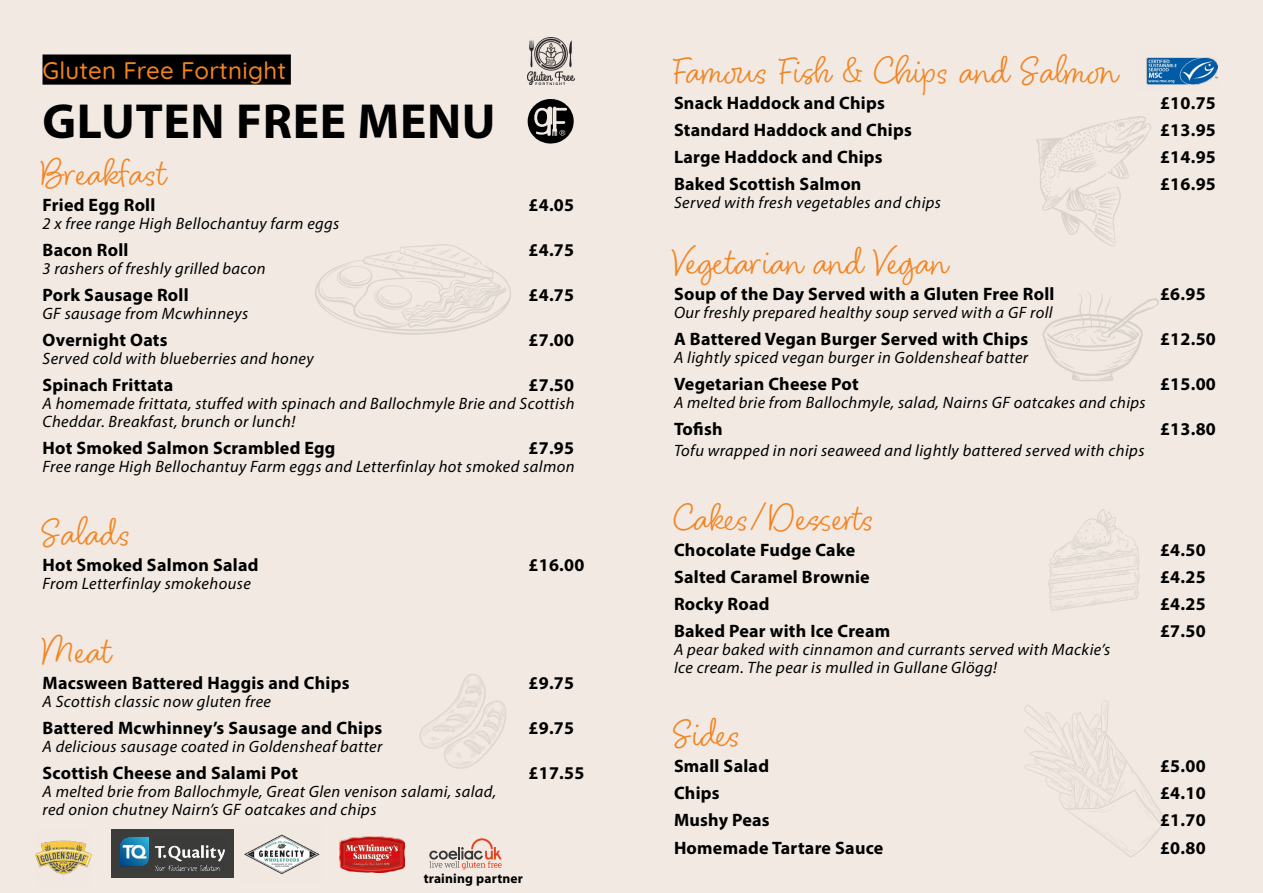
<style>
.page{position:relative;width:1263px;height:893px;background:#f1e9e2}
.page>*{position:absolute;margin:0;border:0;box-sizing:border-box;transform-origin:0 0}
.t1{font:49.5px "Myriad Variable Concept";letter-spacing:.015em;color:#000}
.t2{font:39px "Blithe";letter-spacing:.02em;color:#f18422}
.t3{font:300 24px "Quicksand";letter-spacing:.01em;color:#f18422}
.t4{font:18px "Myriad Variable Concept";letter-spacing:.015em;color:#000}
.t5{font:italic 16.5px/18px "Myriad Variable Concept";letter-spacing:.025em;color:#000}
.t6{font:13.5px "Myriad Variable Concept";letter-spacing:.015em;color:#000}
</style>
<div class="page">
<img style="left:1146px;top:57px;width:71px;height:28px">
<div style="left:43px;top:54px;width:248px;height:31px;background:#000"></div>
<img style="left:527px;top:38px;width:47px;height:47px">
<svg style="left:527px;top:99px;width:47px;height:45px"></svg>
<img style="left:1024px;top:700px;width:141px;height:157px">
<img style="left:1048px;top:509px;width:92px;height:102px">
<img style="left:419px;top:674px;width:87px;height:95px">
<img style="left:1042px;top:292px;width:117px;height:90px">
<img style="left:1036px;top:116px;width:115px;height:130px">
<img style="left:315px;top:244px;width:196px;height:91px">
<img style="left:244px;top:834px;width:76px;height:41px">
<img style="left:339px;top:837px;width:66px;height:35px">
<svg style="left:429px;top:838px;width:73px;height:31px"></svg>
<img style="left:36px;top:840px;width:55px;height:35px">
<div style="left:111px;top:830px;width:123px;height:48px;background:#3c3c3b"></div>
<img style="left:120px;top:837px;width:105px;height:33px">
<h3 class="t3" style="left:43px;top:51px;width:245px">Gluten Free Fortnight</h3>
<h1 class="t1" style="left:43px;top:92px;width:455px">GLUTEN FREE MENU</h1>
<h2 class="t2" style="left:43px;top:148px;width:126px">Breakfast</h2>
<p class="t4" style="left:43px;top:194px;width:114px">Fried Egg Roll</p>
<p class="t4" style="left:529px;top:194px;width:47px">£4.05</p>
<p class="t5" style="left:43px;top:214px;width:298px">2 x free range High Bellochantuy farm eggs</p>
<p class="t4" style="left:43px;top:239px;width:88px">Bacon Roll</p>
<p class="t4" style="left:529px;top:239px;width:47px">£4.75</p>
<p class="t5" style="left:43px;top:259px;width:225px">3 rashers of freshly grilled bacon</p>
<p class="t4" style="left:43px;top:284px;width:148px">Pork Sausage Roll</p>
<p class="t4" style="left:529px;top:284px;width:47px">£4.75</p>
<p class="t5" style="left:43px;top:304px;width:207px">GF sausage from Mcwhinneys</p>
<p class="t4" style="left:43px;top:329px;width:127px">Overnight Oats</p>
<p class="t4" style="left:529px;top:329px;width:47px">£7.00</p>
<p class="t5" style="left:43px;top:349px;width:273px">Served cold with blueberries and honey</p>
<p class="t4" style="left:43px;top:374px;width:132px">Spinach Frittata</p>
<p class="t4" style="left:529px;top:374px;width:47px">£7.50</p>
<p class="t5" style="left:43px;top:394px;width:534px">A homemade frittata, stuffed with spinach and Ballochmyle Brie and Scottish<br>Cheddar. Breakfast, brunch or lunch!</p>
<p class="t4" style="left:43px;top:437px;width:294px">Hot Smoked Salmon Scrambled Egg</p>
<p class="t4" style="left:529px;top:437px;width:47px">£7.95</p>
<p class="t5" style="left:43px;top:457px;width:533px">Free range High Bellochantuy Farm eggs and Letterfinlay hot smoked salmon</p>
<h2 class="t2" style="left:43px;top:509px;width:90px">Salads</h2>
<p class="t4" style="left:43px;top:555px;width:217px">Hot Smoked Salmon Salad</p>
<p class="t4" style="left:529px;top:555px;width:57px">£16.00</p>
<p class="t5" style="left:43px;top:575px;width:210px">From Letterfinlay smokehouse</p>
<h2 class="t2" style="left:43px;top:626px;width:71px">Meat</h2>
<p class="t4" style="left:43px;top:672px;width:308px">Macsween Battered Haggis and Chips</p>
<p class="t4" style="left:529px;top:672px;width:47px">£9.75</p>
<p class="t5" style="left:43px;top:692px;width:230px">A Scottish classic now gluten free</p>
<p class="t4" style="left:43px;top:717px;width:341px">Battered Mcwhinney’s Sausage and Chips</p>
<p class="t4" style="left:529px;top:717px;width:47px">£9.75</p>
<p class="t5" style="left:43px;top:737px;width:341px">A delicious sausage coated in Goldensheaf batter</p>
<p class="t4" style="left:43px;top:762px;width:257px">Scottish Cheese and Salami Pot</p>
<p class="t4" style="left:529px;top:762px;width:57px">£17.55</p>
<p class="t5" style="left:43px;top:782px;width:455px">A melted brie from Ballochmyle, Great Glen venison salami, salad, red onion chutney Nairn’s GF oatcakes and chips</p>
<p class="t6" style="left:424px;top:870px;width:101px">training partner</p>
<h2 class="t2" style="left:674px;top:46px;width:448px">Famous Fish &amp; Chips and Salmon</h2>
<p class="t4" style="left:674px;top:92px;width:212px">Snack Haddock and Chips</p>
<p class="t4" style="left:1160px;top:92px;width:57px">£10.75</p>
<p class="t4" style="left:674px;top:119px;width:239px">Standard Haddock and Chips</p>
<p class="t4" style="left:1160px;top:119px;width:57px">£13.95</p>
<p class="t4" style="left:674px;top:146px;width:210px">Large Haddock and Chips</p>
<p class="t4" style="left:1160px;top:146px;width:57px">£14.95</p>
<p class="t4" style="left:674px;top:173px;width:189px">Baked Scottish Salmon</p>
<p class="t4" style="left:1160px;top:173px;width:57px">£16.95</p>
<p class="t5" style="left:674px;top:193px;width:269px">Served with fresh vegetables and chips</p>
<h2 class="t2" style="left:674px;top:237px;width:276px">Vegetarian and Vegan</h2>
<p class="t4" style="left:674px;top:283px;width:382px">Soup of the Day Served with a Gluten Free Roll</p>
<p class="t4" style="left:1160px;top:283px;width:47px">£6.95</p>
<p class="t5" style="left:674px;top:303px;width:380px">Our freshly prepared healthy soup served with a GF roll</p>
<p class="t4" style="left:674px;top:328px;width:356px">A Battered Vegan Burger Served with Chips</p>
<p class="t4" style="left:1160px;top:328px;width:57px">£12.50</p>
<p class="t5" style="left:674px;top:348px;width:356px">A lightly spiced vegan burger in Goldensheaf batter</p>
<p class="t4" style="left:674px;top:373px;width:186px">Vegetarian Cheese Pot</p>
<p class="t4" style="left:1160px;top:373px;width:57px">£15.00</p>
<p class="t5" style="left:674px;top:393px;width:473px">A melted brie from Ballochmyle, salad, Nairns GF oatcakes and chips</p>
<p class="t4" style="left:674px;top:418px;width:50px">Tofish</p>
<p class="t4" style="left:1160px;top:418px;width:57px">£13.80</p>
<p class="t5" style="left:674px;top:442px;width:472px">Tofu wrapped in nori seaweed and lightly battered served with chips</p>
<h2 class="t2" style="left:674px;top:493px;width:202px">Cakes/Desserts</h2>
<p class="t4" style="left:674px;top:539px;width:183px">Chocolate Fudge Cake</p>
<p class="t4" style="left:1160px;top:539px;width:47px">£4.50</p>
<p class="t4" style="left:674px;top:566px;width:197px">Salted Caramel Brownie</p>
<p class="t4" style="left:1160px;top:566px;width:47px">£4.25</p>
<p class="t4" style="left:674px;top:593px;width:97px">Rocky Road</p>
<p class="t4" style="left:1160px;top:593px;width:47px">£4.25</p>
<p class="t4" style="left:674px;top:620px;width:218px">Baked Pear with Ice Cream</p>
<p class="t4" style="left:1160px;top:620px;width:47px">£7.50</p>
<p class="t5" style="left:674px;top:640px;width:438px">A pear baked with cinnamon and currants served with Mackie’s<br>Ice cream. The pear is mulled in Gullane Glögg!</p>
<h2 class="t2" style="left:674px;top:710px;width:69px">Sides</h2>
<p class="t4" style="left:674px;top:756px;width:97px">Small Salad</p>
<p class="t4" style="left:1160px;top:756px;width:47px">£5.00</p>
<p class="t4" style="left:674px;top:783px;width:47px">Chips</p>
<p class="t4" style="left:1160px;top:783px;width:47px">£4.10</p>
<p class="t4" style="left:674px;top:810px;width:97px">Mushy Peas</p>
<p class="t4" style="left:1160px;top:810px;width:47px">£1.70</p>
<p class="t4" style="left:674px;top:837px;width:211px">Homemade Tartare Sauce</p>
<p class="t4" style="left:1160px;top:837px;width:47px">£0.80</p>
</div>
